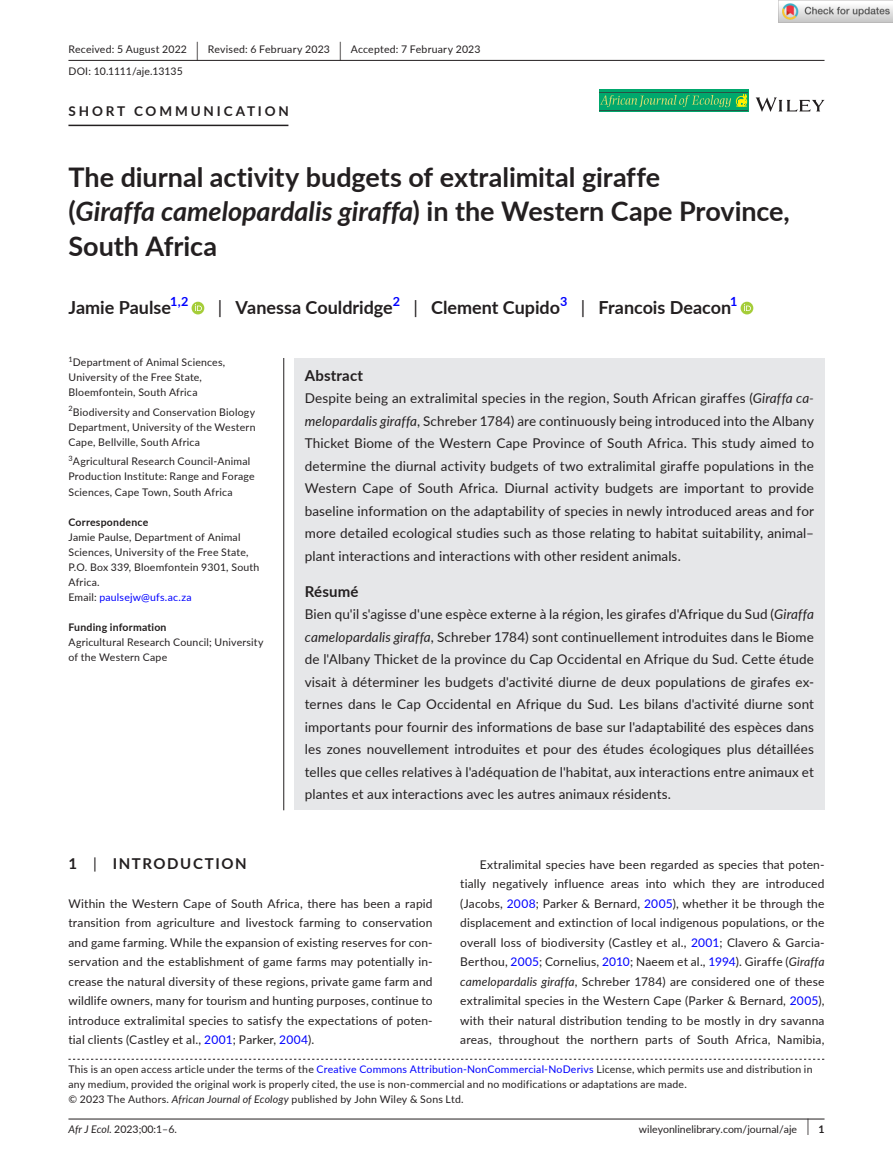
<style>
.page{position:relative;width:893px;height:1174px;background:#fff}
.page>*{position:absolute;margin:0;border:0;box-sizing:border-box;transform-origin:0 0}
.t1{font:700 27px/34.5px "Lato";letter-spacing:-.005em;color:#231f20}
.t2{font:700 18px "Lato";color:#231f20}
.t3{font:700 15px "Lato";letter-spacing:.105em;color:#231f20}
.t4{font:700 15px "Lato";letter-spacing:.02em;color:#231f20}
.t5{font:13.5px/22.5px "Lato";letter-spacing:.01em;color:#231f20;text-align:justify}
.t6{font:700 13.5px "Lato";letter-spacing:.215em;color:#231f20}
.t7{font:700 12.6px "Lato";color:#00f}
.t8{font:12px/19.5px "Lato";letter-spacing:.015em;color:#231f20;text-align:justify}
.t9{font:10.5px/15px "Lato";letter-spacing:.02em;color:#231f20}
.t10{font:10.5px "Lato";color:#231f20}
.t11{font:700 10.5px "Lato";letter-spacing:.02em;color:#231f20}
.t12{font:7.35px "Lato";color:#231f20}
.s1{font-size:19.65px}
.s2{font-style:italic}
.s3{font-weight:400}
.s4{color:#00f}
.s5{font-size:17.4px}
.s6{font-weight:700}
</style>
<div class="page">
<hr style="left:68px;top:1118px;width:756px;height:1px;background:#231f20">
<svg style="left:756px;top:97px;width:68px;height:15px"></svg>
<img style="left:599px;top:90px;width:149px;height:22px">
<svg style="left:736px;top:95px;width:11px;height:12px"></svg>
<hr style="left:599px;top:92px;width:149px;height:1px;background:#295245">
<hr style="left:599px;top:110px;width:149px;height:1px;background:#295245">
<hr style="left:68px;top:60px;width:756px;height:1px;background:#231f20">
<hr style="left:68px;top:125px;width:220px;height:1px;background:#231f20">
<div style="left:192px;top:302px;width:12px;height:12px;background:#a5cd39;border-radius:50%"></div>
<svg style="left:195px;top:304px;width:7px;height:7px"></svg>
<div style="left:741px;top:302px;width:12px;height:12px;background:#a5cd39;border-radius:50%"></div>
<svg style="left:744px;top:304px;width:7px;height:7px"></svg>
<svg style="left:68px;top:1058px;width:756px;height:1px"></svg>
<hr style="left:283px;top:358px;width:1px;height:452px;background:#231f20">
<div style="left:294px;top:358px;width:530px;height:451px;background:#e6e7e9"></div>
<img style="left:779px;top:0;width:114px;height:23px">
<p class="t9" style="left:68px;top:38px;width:414px;line-height:21.8px">Received: 5 August 2022 <span class="s1">|</span> Revised: 6 February 2023 <span class="s1">|</span> Accepted: 7 February 2023<br>DOI: 10.1111/aje.13135</p>
<p class="t6" style="left:68px;top:101px;width:222px">SHORT COMMUNICATION</p>
<h1 class="t1" style="left:68px;top:159px;width:723px">The diurnal activity budgets of extralimital giraffe<br>(<span class="s2">Giraffa camelopardalis giraffa</span>) in the Western Cape Province,<br>South Africa</h1>
<h2 class="t2" style="left:68px;top:295px;width:104px">Jamie Paulse</h2>
<p class="t7" style="left:170px;top:292px;width:20px">1,2</p>
<h2 class="t2" style="left:218px;top:295px;width:176px"><span class="s3">|</span> Vanessa Couldridge</h2>
<p class="t7" style="left:393px;top:292px;width:9px">2</p>
<h2 class="t2" style="left:414px;top:295px;width:148px"><span class="s3">|</span> Clement Cupido</h2>
<p class="t7" style="left:560px;top:292px;width:9px">3</p>
<h2 class="t2" style="left:581px;top:295px;width:152px"><span class="s3">|</span> Francois Deacon</h2>
<p class="t7" style="left:730px;top:292px;width:9px">1</p>
<p class="t12" style="left:68px;top:354px;width:6px">1</p>
<p class="t9" style="left:68px;top:355px;width:158px;text-indent:4px">Department of Animal Sciences,<br>University of the Free State,<br>Bloemfontein, South Africa</p>
<p class="t9" style="left:68px;top:404px;width:189px;text-align:justify"><sup>2</sup>Biodiversity and Conservation Biology Department, University of the Western Cape, Bellville, South Africa</p>
<p class="t9" style="left:68px;top:454px;width:188px"><sup>3</sup>Agricultural Research Council-Animal<br>Production Institute: Range and Forage<br>Sciences, Cape Town, South Africa</p>
<p class="t11" style="left:68px;top:514px;width:81px">Correspondence</p>
<p class="t9" style="left:68px;top:529px;width:192px">Jamie Paulse, Department of Animal<br>Sciences, University of the Free State,<br>P.O. Box 339, Bloemfontein 9301, South<br>Africa.<br>Email: <span class="s4">paulsejw@ufs.ac.za</span></p>
<p class="t11" style="left:68px;top:619px;width:100px">Funding information</p>
<p class="t9" style="left:68px;top:634px;width:197px">Agricultural Research Council; University of the Western Cape</p>
<p class="t4" style="left:305px;top:364px;width:60px">Abstract</p>
<p class="t5" style="left:305px;top:386px;width:511px">Despite being an extralimital species in the region, South African giraffes (<span class="s2">Giraffa ca&shy;melopardalis giraffa</span>, Schreber 1784) are continuously being introduced into the Albany Thicket Biome of the Western Cape Province of South Africa. This study aimed to determine the diurnal activity budgets of two extralimital giraffe populations in the Western Cape of South Africa. Diurnal activity budgets are important to provide baseline information on the adaptability of species in newly introduced areas and for more detailed ecological studies such as those relating to habitat suitability, animal– plant interactions and interactions with other resident animals.</p>
<p class="t4" style="left:305px;top:580px;width:55px">Résumé</p>
<p class="t5" style="left:305px;top:602px;width:511px">Bien qu'il s'agisse d'une espèce externe à la région, les girafes d'Afrique du Sud (<span class="s2">Giraffa camelopardalis giraffa</span>, Schreber 1784) sont continuellement introduites dans le Biome de l'Albany Thicket de la province du Cap Occidental en Afrique du Sud. Cette étude visait à déterminer les budgets d'activité diurne de deux populations de girafes ex&shy;ternes dans le Cap Occidental en Afrique du Sud. Les bilans d'activité diurne sont importants pour fournir des informations de base sur l'adaptabilité des espèces dans les zones nouvellement introduites et pour des études écologiques plus détaillées telles que celles relatives à l'adéquation de l'habitat, aux interactions entre animaux et plantes et aux interactions avec les autres animaux résidents.</p>
<p class="t3" style="left:68px;top:852px;width:180px">1 <span class="s3">|</span> INTRODUCTION</p>
<p class="t8" style="left:68px;top:893px;width:366px">Within the Western Cape of South Africa, there has been a rapid transition from agriculture and livestock farming to conservation and game farming. While the expansion of existing reserves for con&shy;servation and the establishment of game farms may potentially in&shy;crease the natural diversity of these regions, private game farm and wildlife owners, many for tourism and hunting purposes, continue to introduce extralimital species to satisfy the expectations of poten&shy;tial clients (Castley et al., <span class="s4">2001</span>; Parker, <span class="s4">2004</span>).</p>
<p class="t8" style="left:460px;top:854px;width:366px;text-indent:20px">Extralimital species have been regarded as species that poten&shy;tially negatively influence areas into which they are introduced (Jacobs, <span class="s4">2008</span>; Parker &amp; Bernard, <span class="s4">2005</span>), whether it be through the displacement and extinction of local indigenous populations, or the overall loss of biodiversity (Castley et al., <span class="s4">2001</span>; Clavero &amp; Garcia-Berthou, <span class="s4">2005</span>; Cornelius, <span class="s4">2010</span>; Naeem et al., <span class="s4">1994</span>). Giraffe (<span class="s2">Giraffa camelopardalis giraffa</span>, Schreber 1784) are considered one of these extralimital species in the Western Cape (Parker &amp; Bernard, <span class="s4">2005</span>), with their natural distribution tending to be mostly in dry savanna areas, throughout the northern parts of South Africa, Namibia,</p>
<p class="t9" style="left:68px;top:1061px;width:746px">This is an open access article under the terms of the <span class="s4">Creative Commons Attribution-NonCommercial-NoDerivs</span> License, which permits use and distribution in any medium, provided the original work is properly cited, the use is non-commercial and no modifications or adaptations are made.<br>© 2023 The Authors. <span class="s2">African Journal of Ecology</span> published by John Wiley &amp; Sons Ltd.</p>
<p class="t9" style="left:68px;top:1121px;width:110px"><span class="s2">Afr J Ecol.</span> 2023;00:1–6.</p>
<p class="t10" style="left:639px;top:1121px;width:187px">wileyonlinelibrary.com/journal/aje <span class="s5">|</span> <span class="s6">1</span></p>
</div>
